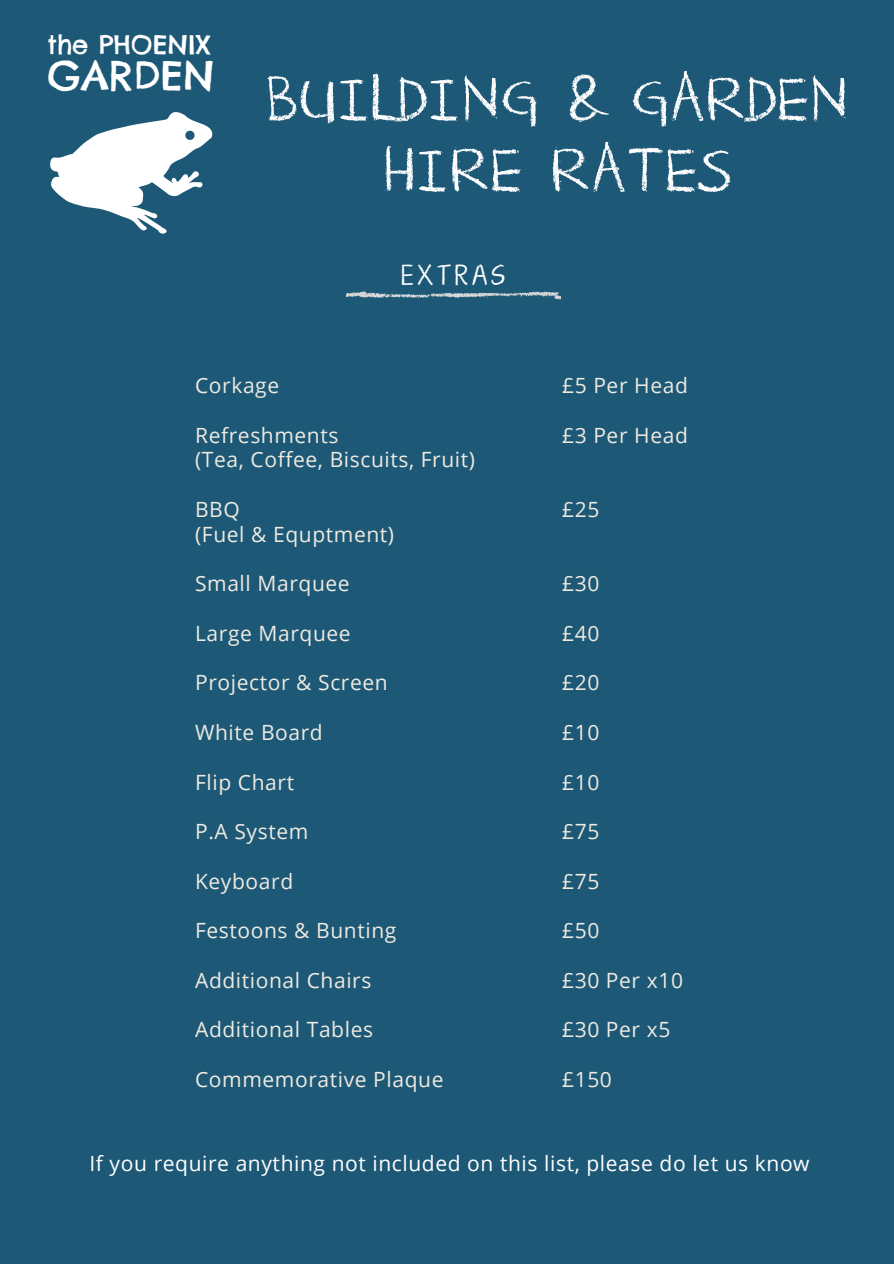
<style>
.page{position:relative;width:894px;height:1264px;background:#fff}
.page>*{position:absolute;margin:0;border:0;box-sizing:border-box;transform-origin:0 0}
.t1{font:72px/70.9px "DK Crayon Crumble";color:#fff;text-align:center}
.t2{font:39.6px "Chelsea Market";color:#fff}
.t3{font:25.8px "Chelsea Market";color:#fff}
.t4{font:21px "Open Sans";letter-spacing:.03em;color:#eeeae1}
.t5{font:21px "Open Sans";letter-spacing:.03em;color:#fff}
.t6{font:21px "KG Ten Thousand Reasons";letter-spacing:.19em;color:#fff}
</style>
<div class="page">
<div style="left:0;top:0;width:893px;height:1263px;background:#1d5977"></div>
<svg style="left:346px;top:291px;width:215px;height:9px"></svg>
<svg style="left:50px;top:112px;width:162px;height:122px"></svg>
<p class="t3" style="left:48px;top:28px;width:164px">the PHOENIX</p>
<p class="t2" style="left:48px;top:50px;width:168px">GARDEN</p>
<p class="t1" style="left:267px;top:74px;width:582px">BUILDING &amp; GARDEN<br>HIRE RATES</p>
<p class="t6" style="left:401px;top:259px;width:105px">EXTRAS</p>
<p class="t4" style="left:195px;top:370px;width:86px">Corkage</p>
<p class="t4" style="left:195px;top:420px;width:145px">Refreshments</p>
<p class="t4" style="left:195px;top:445px;width:281px">(Tea, Coffee, Biscuits, Fruit)</p>
<p class="t4" style="left:195px;top:494px;width:46px">BBQ</p>
<p class="t4" style="left:195px;top:519px;width:200px">(Fuel &amp; Equptment)</p>
<p class="t4" style="left:195px;top:569px;width:156px">Small Marquee</p>
<p class="t4" style="left:195px;top:618px;width:157px">Large Marquee</p>
<p class="t4" style="left:195px;top:668px;width:194px">Projector &amp; Screen</p>
<p class="t4" style="left:195px;top:717px;width:129px">White Board</p>
<p class="t4" style="left:195px;top:767px;width:100px">Flip Chart</p>
<p class="t4" style="left:195px;top:816px;width:115px">P.A System</p>
<p class="t4" style="left:195px;top:866px;width:100px">Keyboard</p>
<p class="t4" style="left:195px;top:915px;width:203px">Festoons &amp; Bunting</p>
<p class="t4" style="left:195px;top:965px;width:178px">Additional Chairs</p>
<p class="t4" style="left:195px;top:1014px;width:179px">Additional Tables</p>
<p class="t4" style="left:195px;top:1064px;width:250px">Commemorative Plaque</p>
<p class="t4" style="left:562px;top:370px;width:127px">£5 Per Head</p>
<p class="t4" style="left:562px;top:420px;width:127px">£3 Per Head</p>
<p class="t4" style="left:562px;top:494px;width:39px">£25</p>
<p class="t4" style="left:562px;top:569px;width:39px">£30</p>
<p class="t4" style="left:562px;top:618px;width:39px">£40</p>
<p class="t4" style="left:562px;top:668px;width:39px">£20</p>
<p class="t4" style="left:562px;top:717px;width:39px">£10</p>
<p class="t4" style="left:562px;top:767px;width:39px">£10</p>
<p class="t4" style="left:562px;top:816px;width:39px">£75</p>
<p class="t4" style="left:562px;top:866px;width:39px">£75</p>
<p class="t4" style="left:562px;top:915px;width:39px">£50</p>
<p class="t4" style="left:562px;top:965px;width:122px">£30 Per x10</p>
<p class="t4" style="left:562px;top:1014px;width:110px">£30 Per x5</p>
<p class="t4" style="left:562px;top:1064px;width:51px">£150</p>
<p class="t5" style="left:89px;top:1148px;width:721px">If you require anything not included on this list, please do let us know</p>
</div>
